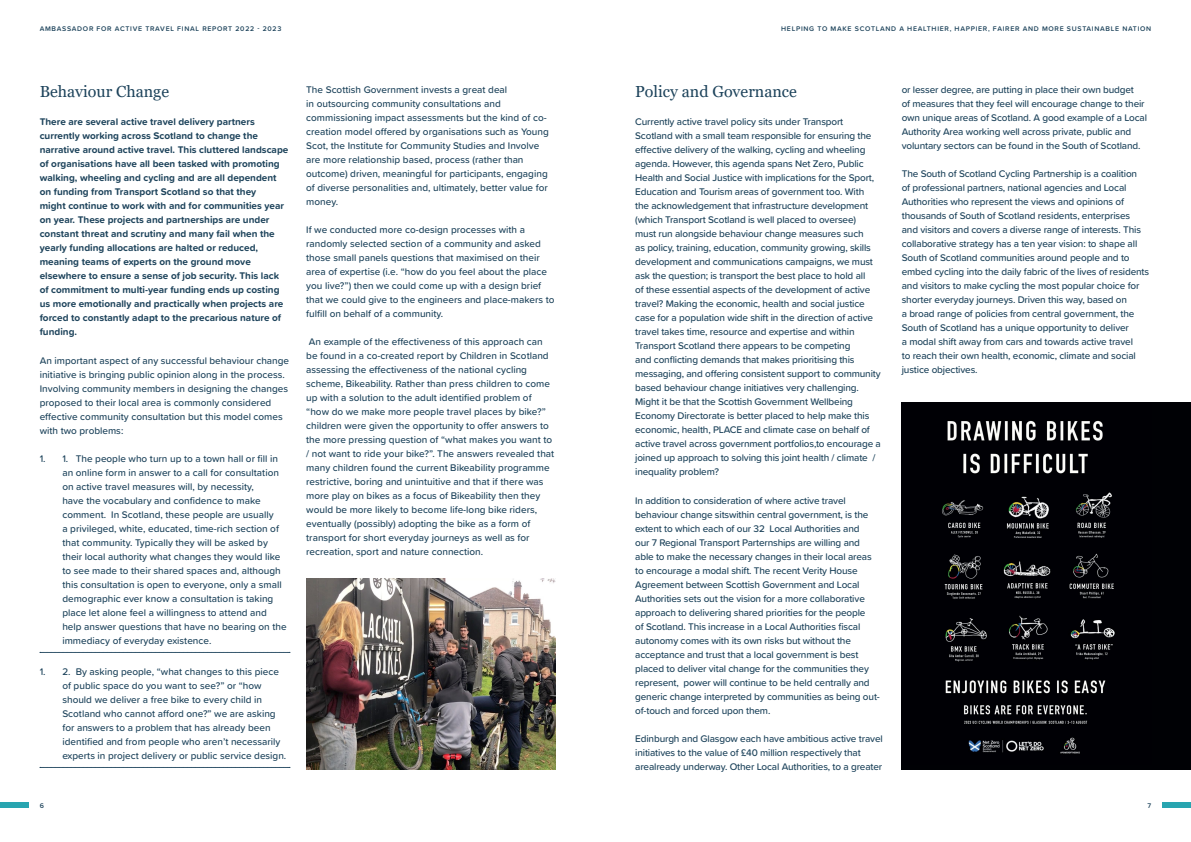
<style>
.page{position:relative;width:1191px;height:842px;background:#fff}
.page>*{position:absolute;margin:0;border:0;box-sizing:border-box;transform-origin:0 0}
.t1{font:16px "Georgia";color:#1d435b}
.body{font:500 10px/14px "Proxima Soft";letter-spacing:-.015em;color:#1d435b}
.body-2{font:700 10px/14px "Proxima Soft";color:#1d435b}
.Body_A{font:600 7px "Proxima Soft";letter-spacing:.1em;color:#1d435b}
</style>
<div class="page">
<div style="left:0;top:802px;width:28px;height:6px;background:#28a5b0"></div>
<div style="left:1162px;top:802px;width:29px;height:6px;background:#28a5b0"></div>
<svg style="left:40px;top:652px;width:250px;height:1px"></svg>
<svg style="left:40px;top:767px;width:250px;height:1px"></svg>
<img style="left:306px;top:578px;width:250px;height:192px">
<div style="left:901px;top:402px;width:290px;height:368px;background:#000105"></div>
<img style="left:942px;top:420px;width:173px;height:334px">
<p class="Body_A" style="left:40px;top:23px;width:243px">AMBASSADOR FOR ACTIVE TRAVEL FINAL REPORT 2022 - 2023</p>
<p class="Body_A" style="left:781px;top:23px;width:371px">HELPING TO MAKE SCOTLAND A HEALTHIER, HAPPIER, FAIRER AND MORE SUSTAINABLE NATION</p>
<p class="t1" style="left:40px;top:82px;width:131px">Behaviour Change</p>
<p class="body-2" style="left:40px;top:115px;width:250px">There are several active travel delivery partners currently working across Scotland to change the narrative around active travel. This cluttered landscape of organisations have all been tasked with promoting walking, wheeling and cycling and are all dependent on funding from Transport Scotland so that they<br>might continue to work with and for communities year on year. These projects and partnerships are under constant threat and scrutiny and many fail when the yearly funding allocations are halted or reduced, meaning teams of experts on the ground move elsewhere to ensure a sense of job security. This lack of commitment to multi-year funding ends up costing us more emotionally and practically when projects are forced to constantly adapt to the precarious nature of funding.</p>
<p class="body" style="left:40px;top:353px;width:251px">An important aspect of any successful behaviour change initiative is bringing public opinion along in the process.<br>Involving community members in designing the changes proposed to their local area is commonly considered effective community consultation but this model comes with two problems:</p>
<p class="body" style="left:62px;top:451px;width:226px;text-indent:-23px">1. 1. The people who turn up to a town hall or fill in an online form in answer to a call for consultation on active travel measures will, by necessity,<br>have the vocabulary and confidence to make comment. In Scotland, these people are usually<br>a privileged, white, educated, time-rich section of that community. Typically they will be asked by their local authority what changes they would like to see made to their shared spaces and, although this consultation is open to everyone, only a small demographic ever know a consultation is taking place let alone feel a willingness to attend and help answer questions that have no bearing on the immediacy of everyday existence.</p>
<p class="body" style="left:62px;top:664px;width:225px;text-indent:-23px">1. 2. By asking people, “what changes to this piece of public space do you want to see?” or “how should we deliver a free bike to every child in Scotland who cannot afford one?” we are asking for answers to a problem that has already been identified and from people who aren’t necessarily experts in project delivery or public service design.</p>
<p class="body" style="left:306px;top:82px;width:244px">The Scottish Government invests a great deal<br>in outsourcing community consultations and commissioning impact assessments but the kind of co&shy;creation model offered by organisations such as Young Scot, the Institute for Community Studies and Involve are more relationship based, process (rather than outcome) driven, meaningful for participants, engaging of diverse personalities and, ultimately, better value for money.</p>
<p class="body" style="left:306px;top:222px;width:250px">If we conducted more co-design processes with a randomly selected section of a community and asked those small panels questions that maximised on their area of expertise (i.e. “how do you feel about the place you live?”) then we could come up with a design brief that we could give to the engineers and place-makers to fulfill on behalf of a community.</p>
<p class="body" style="left:306px;top:334px;width:249px">An example of the effectiveness of this approach can<br>be found in a co-created report by Children in Scotland assessing the effectiveness of the national cycling scheme, Bikeability. Rather than press children to come up with a solution to the adult identified problem of “how do we make more people travel places by bike?” children were given the opportunity to offer answers to the more pressing question of “what makes you want to / not want to ride your bike?”. The answers revealed that many children found the current Bikeability programme restrictive, boring and unintuitive and that if there was more play on bikes as a focus of Bikeability then they would be more likely to become life-long bike riders, eventually (possibly) adopting the bike as a form of transport for short everyday journeys as well as for recreation, sport and nature connection.</p>
<p class="t1" style="left:635px;top:82px;width:163px">Policy and Governance</p>
<p class="body" style="left:635px;top:115px;width:247px">Currently active travel policy sits under Transport Scotland with a small team responsible for ensuring the effective delivery of the walking, cycling and wheeling agenda. However, this agenda spans Net Zero, Public Health and Social Justice with implications for the Sport, Education and Tourism areas of government too. With<br>the acknowledgement that infrastructure development (which Transport Scotland is well placed to oversee)<br>must run alongside behaviour change measures such<br>as policy, training, education, community growing, skills development and communications campaigns, we must ask the question; is transport the best place to hold all<br>of these essential aspects of the development of active travel? Making the economic, health and social justice case for a population wide shift in the direction of active travel takes time, resource and expertise and within Transport Scotland there appears to be competing<br>and conflicting demands that makes prioritising this messaging, and offering consistent support to community based behaviour change initiatives very challenging.<br>Might it be that the Scottish Government Wellbeing Economy Directorate is better placed to help make this economic, health, PLACE and climate case on behalf of active travel across government portfolios,to encourage a joined up approach to solving this joint health / climate / inequality problem?</p>
<p class="body" style="left:635px;top:493px;width:246px">In addition to consideration of where active travel behaviour change sitswithin central government, is the extent to which each of our 32 Local Authorities and<br>our 7 Regional Transport Parternships are willing and able to make the necessary changes in their local areas to encourage a modal shift. The recent Verity House Agreement between Scottish Government and Local Authorities sets out the vision for a more collaborative approach to delivering shared priorities for the people<br>of Scotland. This increase in a Local Authorities fiscal autonomy comes with its own risks but without the acceptance and trust that a local government is best placed to deliver vital change for the communities they represent, power will continue to be held centrally and generic change interpreted by communities as being out&shy;of-touch and forced upon them.</p>
<p class="body" style="left:635px;top:731px;width:249px">Edinburgh and Glasgow each have ambitious active travel initiatives to the value of £40 million respectively that arealready underway. Other Local Authorities, to a greater</p>
<p class="body" style="left:901px;top:82px;width:247px">or lesser degree, are putting in place their own budget<br>of measures that they feel will encourage change to their own unique areas of Scotland. A good example of a Local Authority Area working well across private, public and voluntary sectors can be found in the South of Scotland.</p>
<p class="body" style="left:901px;top:166px;width:249px">The South of Scotland Cycling Partnership is a coalition<br>of professional partners, national agencies and Local Authorities who represent the views and opinions of thousands of South of Scotland residents, enterprises<br>and visitors and covers a diverse range of interests. This collaborative strategy has a ten year vision: to shape all South of Scotland communities around people and to embed cycling into the daily fabric of the lives of residents and visitors to make cycling the most popular choice for shorter everyday journeys. Driven this way, based on<br>a broad range of policies from central government, the South of Scotland has a unique opportunity to deliver<br>a modal shift away from cars and towards active travel<br>to reach their own health, economic, climate and social justice objectives.</p>
<p class="Body_A" style="left:40px;top:800px;width:6px">6</p>
<p class="Body_A" style="left:1147px;top:800px;width:5px">7</p>
</div>
